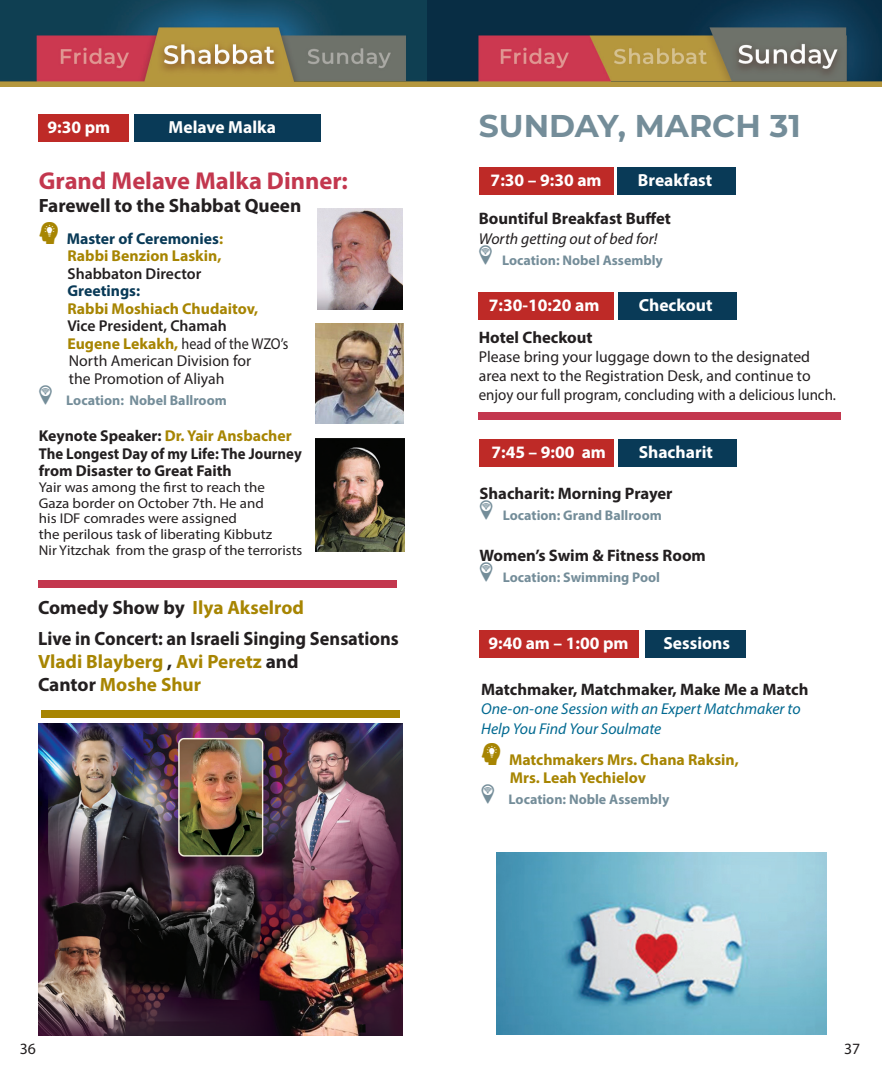
<style>
.page{position:relative;width:882px;height:1071px;background:#fff}
.page>*{position:absolute;margin:0;border:0;box-sizing:border-box;transform-origin:0 0}
.t1{font:700 31.5px "Montserrat";color:#748d99}
.t2{font:700 24.5px "Myriad Pro";color:#c3374e}
.t3{font:700 19.25px/23.1px "Myriad Pro";color:#231f20;scale:.95 1}
.t4{font:700 19.25px "Myriad Pro";color:#231f20}
.t5{font:700 19.25px "Myriad Pro";color:#a78502}
.t6{font:700 17.5px "Myriad Pro";color:#fff}
.t7{font:700 16.62px "Myriad Pro";color:#231f20}
.t8{font:700 15.75px/17.5px "Myriad Pro";color:#a78502}
.t9{font:15.75px "Myriad Pro";color:#231f20}
.t10{font:15.75px/17.5px "Myriad Pro";color:#231f20;scale:.9 1}
.t11{font:italic 15.75px/19.9px "Myriad Pro";color:#006991}
.t12{font:15.75px "Myriad Pro";color:#231f20;scale:.95 1}
.t13{font:700 15.75px "Myriad Pro";color:#231f20;scale:.94 1}
.t14{font:700 15.75px "Myriad Pro";color:#093a57}
.t15{font:700 15.75px "Myriad Pro";color:#231f20}
.t16{font:italic 15.75px "Myriad Pro";color:#231f20}
.t17{font:14.17px "Myriad Pro";color:#231f20;scale:1.06 1}
.t18{font:14.17px "Myriad Pro";color:#231f20}
.t19{font:700 14px "Myriad Pro";color:#748d99}
.s1{font-family:"Graphicdesign";font-weight:400;font-size:31.5px;color:#a78502}
.s2{color:#a78502}
.s3{font-weight:600;color:#231f20}
.s4{font-weight:700;color:#a78502}
.s5{color:#231f20}
.s6{font-family:"Graphicdesign";font-weight:400;font-size:31.5px}
</style>
<div class="page">
<img style="left:0;top:0;width:427px;height:87px">
<div style="left:38px;top:115px;width:91px;height:27px;background:#be2a27"></div>
<div style="left:134px;top:115px;width:186px;height:27px;background:#093a57"></div>
<img style="left:39px;top:724px;width:363px;height:311px">
<img style="left:316px;top:438px;width:89px;height:113px">
<div style="left:38px;top:581px;width:359px;height:7px;background:#c3374e"></div>
<div style="left:42px;top:711px;width:358px;height:7px;background:#a78502"></div>
<img style="left:318px;top:208px;width:84px;height:102px">
<img style="left:316px;top:323px;width:88px;height:101px">
<img style="left:427px;top:0;width:455px;height:87px">
<div style="left:479px;top:168px;width:134px;height:27px;background:#be2a27"></div>
<div style="left:618px;top:168px;width:118px;height:27px;background:#093a57"></div>
<div style="left:479px;top:292px;width:135px;height:28px;background:#be2a27"></div>
<div style="left:618px;top:292px;width:119px;height:28px;background:#093a57"></div>
<div style="left:479px;top:412px;width:362px;height:8px;background:#c3374e"></div>
<div style="left:480px;top:440px;width:134px;height:27px;background:#be2a27"></div>
<div style="left:618px;top:440px;width:118px;height:27px;background:#093a57"></div>
<div style="left:479px;top:631px;width:160px;height:27px;background:#be2a27"></div>
<div style="left:645px;top:631px;width:100px;height:27px;background:#093a57"></div>
<img style="left:497px;top:853px;width:329px;height:181px">
<p class="t6" style="left:48px;top:116px;width:64px">9:30 pm</p>
<p class="t6" style="left:169px;top:116px;width:109px">Melave Malka</p>
<p class="t2" style="left:39px;top:165px;width:311px">Grand Melave Malka Dinner:</p>
<p class="t4" style="left:39px;top:193px;width:264px">Farewell to the Shabbat Queen</p>
<p class="t14" style="left:39px;top:228px;width:186px"><span class="s1">C</span> Master of Ceremonies<span class="s2">:</span></p>
<p class="t8" style="left:68px;top:247px;width:156px">Rabbi Benzion Laskin,<br><span class="s3">Shabbaton Director</span></p>
<p class="t14" style="left:68px;top:281px;width:74px">Greetings:</p>
<p class="t8" style="left:68px;top:299px;width:192px">Rabbi Moshiach Chudaitov,<br><span class="s3">Vice President, Chamah</span></p>
<p class="t10" style="left:68px;top:334px;width:247px"><span class="s4">Eugene Lekakh,</span> head of the WZO’s<br>North American Division for<br>the Promotion of Aliyah</p>
<p class="t19" style="left:66px;top:391px;width:162px">Location: Nobel Ballroom</p>
<p class="t8" style="left:39px;top:426px;width:254px"><span class="s5">Keynote Speaker:</span> Dr. Yair Ansbacher</p>
<p class="t13" style="left:39px;top:443px;width:281px">The Longest Day of my Life: The Journey</p>
<p class="t15" style="left:39px;top:460px;width:194px">from Disaster to Great Faith</p>
<p class="t17" style="left:39px;top:478px;width:215px">Yair was among the first to reach the</p>
<p class="t17" style="left:39px;top:494px;width:214px">Gaza border on October 7th. He and</p>
<p class="t17" style="left:39px;top:510px;width:188px">his IDF comrades were assigned</p>
<p class="t17" style="left:39px;top:526px;width:222px">the perilous task of liberating Kibbutz</p>
<p class="t18" style="left:39px;top:541px;width:265px">Nir Yitzchak from the grasp of the terrorists</p>
<p class="t4" style="left:38px;top:595px;width:267px">Comedy Show by <span class="s2">Ilya Akselrod</span></p>
<p class="t3" style="left:38px;top:626px;width:381px">Live in Concert: an Israeli Singing Sensations<br><span class="s2">Vladi Blayberg</span> , <span class="s2">Avi Peretz</span> and</p>
<p class="t5" style="left:38px;top:672px;width:165px"><span class="s5">Cantor</span> Moshe Shur</p>
<p class="t1" style="left:479px;top:103px;width:323px">SUNDAY, MARCH 31</p>
<p class="t6" style="left:491px;top:169px;width:113px">7:30 – 9:30 am</p>
<p class="t6" style="left:638px;top:169px;width:76px">Breakfast</p>
<p class="t7" style="left:479px;top:207px;width:194px">Bountiful Breakfast Buffet</p>
<p class="t16" style="left:479px;top:229px;width:180px">Worth getting out of bed for!</p>
<p class="t19" style="left:502px;top:251px;width:162px">Location: Nobel Assembly</p>
<p class="t6" style="left:489px;top:294px;width:112px">7:30-10:20 am</p>
<p class="t6" style="left:639px;top:294px;width:75px">Checkout</p>
<p class="t7" style="left:479px;top:327px;width:115px">Hotel Checkout</p>
<p class="t9" style="left:479px;top:347px;width:333px">Please bring your luggage down to the designated</p>
<p class="t9" style="left:479px;top:366px;width:333px">area next to the Registration Desk, and continue to</p>
<p class="t12" style="left:479px;top:385px;width:378px">enjoy our full program, concluding with a delicious lunch.</p>
<p class="t6" style="left:491px;top:441px;width:116px">7:45 – 9:00 am</p>
<p class="t6" style="left:639px;top:441px;width:76px">Shacharit</p>
<p class="t7" style="left:480px;top:483px;width:195px">Shacharit: Morning Prayer</p>
<p class="t19" style="left:503px;top:507px;width:161px">Location: Grand Ballroom</p>
<p class="t7" style="left:480px;top:544px;width:228px">Women’s Swim &amp; Fitness Room</p>
<p class="t19" style="left:503px;top:568px;width:159px">Location: Swimming Pool</p>
<p class="t6" style="left:489px;top:632px;width:142px">9:40 am – 1:00 pm</p>
<p class="t6" style="left:663px;top:632px;width:68px">Sessions</p>
<p class="t7" style="left:481px;top:678px;width:329px">Matchmaker, Matchmaker, Make Me a Match</p>
<p class="t11" style="left:481px;top:698px;width:321px">One-on-one Session with an Expert Matchmaker to<br>Help You Find Your Soulmate</p>
<p class="t8" style="left:510px;top:751px;width:231px;text-indent:-29px"><span class="s6">C</span> Matchmakers Mrs. Chana Raksin,<br>Mrs. Leah Yechielov</p>
<p class="t19" style="left:509px;top:790px;width:162px">Location: Noble Assembly</p>
<p class="t9" style="left:20px;top:1039px;width:18px">36</p>
<p class="t9" style="left:844px;top:1039px;width:18px">37</p>
</div>
